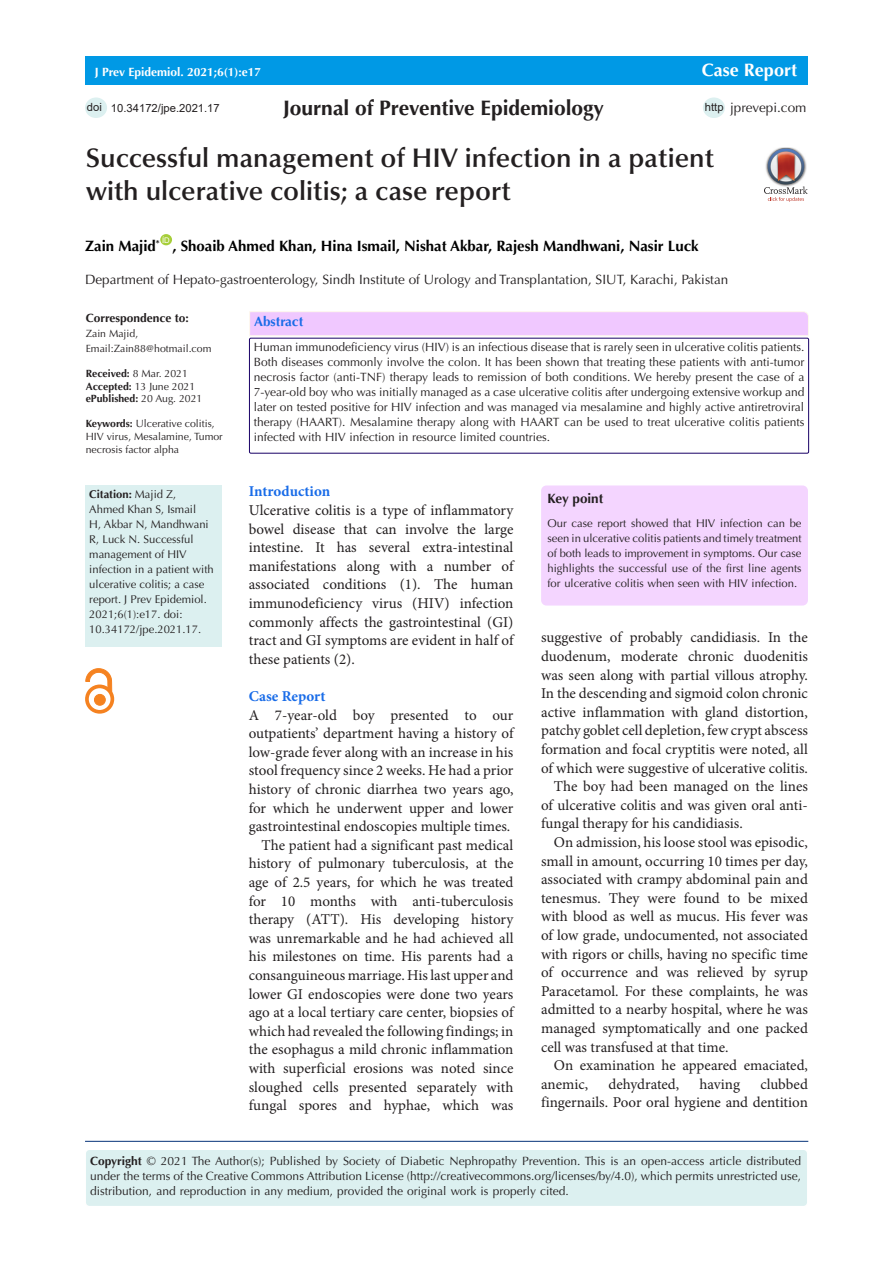
<style>
.page{position:relative;width:893px;height:1263px;background:#fff}
.page>*{position:absolute;margin:0;border:0;box-sizing:border-box;transform-origin:0 0}
.t1{font:600 27px/33px "Optima LT Std";color:#231f20}
.t2{font:700 21px "Optima LT Std";color:#231f20}
.t3{font:700 18px "Optima LT Std";color:#fff}
.t4{font:15px/18.6px "Minion Pro";color:#231f20;text-align:justify}
.t5{font:700 15px "Optima LT Std";color:#000}
.t6{font:700 15px "Minion Pro";color:#196ce8}
.t7{font:13.5px "Optima LT Std";color:#231f20}
.t8{font:700 13.5px "Optima LT Std";color:#196ce8}
.t9{font:700 13.5px "Optima LT Std";color:#231f20}
.t10{font:12px/15px "Optima LT Std";color:#231f20;text-align:justify}
.t11{font:700 12px "Optima LT Std";color:#fff}
.t12{font:700 12px "Optima LT Std";color:#231f20}
.t13{font:11.25px/15px "Optima LT Std";color:#231f20}
.t14{font:11.25px "Arial";color:#231f20}
.t15{font:10.5px/12.6px "Optima LT Std";color:#231f20}
.t16{font:700 10.5px "Optima LT Std";color:#231f20}
.t17{font:7.8px "Arial";color:#fff}
.s1{font-weight:400}
.s2{font-weight:700}
</style>
<div class="page">
<hr style="left:85px;top:1141px;width:723px;height:1px;background:#053278">
<div style="left:85px;top:1149px;width:723px;height:57px;background:#dcf0f0;border-radius:4px"></div>
<div style="left:84px;top:1148px;width:724px;height:59px;border:2px solid #fff;border-radius:4px"></div>
<div style="left:85px;top:56px;width:723px;height:29px;background:#0099e5"></div>
<div style="left:160px;top:234px;width:12px;height:11px;background:#a6ce39;border-radius:50%"></div>
<div style="left:249px;top:338px;width:560px;height:115px;border:1px solid #190066"></div>
<svg style="left:249px;top:311px;width:560px;height:25px;background:#f1cbfd"></svg>
<div style="left:94px;top:694px;width:11px;height:11px;background:#f58220;border-radius:50%"></div>
<div style="left:94px;top:694px;width:11px;height:11px;border:1px solid #f58220;border-radius:50%"></div>
<div style="left:85px;top:684px;width:29px;height:30px;border:4px solid #f58220;border-radius:50%"></div>
<svg style="left:86px;top:668px;width:26px;height:25px"></svg>
<div style="left:85px;top:485px;width:136px;height:162px;background:#dcf0f0"></div>
<div style="left:703px;top:97px;width:22px;height:21px;background:#dcf0f0;border-radius:50%"></div>
<div style="left:541px;top:485px;width:267px;height:120px;background:#f4d5ff;border-radius:5px"></div>
<div style="left:85px;top:97px;width:22px;height:21px;background:#dcf0f0;border-radius:50%"></div>
<img style="left:780px;top:147px;width:12px;height:1px">
<svg style="left:764px;top:148px;width:44px;height:54px"></svg>
<p class="t11" style="left:95px;top:65px;width:168px">J Prev Epidemiol. 2021;6(1):e17</p>
<p class="t3" style="left:702px;top:59px;width:97px">Case Report</p>
<p class="t2" style="left:283px;top:95px;width:322px">Journal of Preventive Epidemiology</p>
<p class="t14" style="left:87px;top:99px;width:17px">doi</p>
<p class="t14" style="left:111px;top:100px;width:110px">10.34172/jpe.2021.17</p>
<p class="t14" style="left:705px;top:99px;width:20px">http</p>
<p class="t7" style="left:730px;top:100px;width:78px">jprevepi.com</p>
<p class="t1" style="left:86px;top:142px;width:629px">Successful management of HIV infection in a patient with ulcerative colitis; a case report</p>
<p class="t5" style="left:85px;top:237px;width:76px">Zain Majid<sup>*</sup></p>
<p class="t17" style="left:162px;top:235px;width:9px">ID</p>
<p class="t5" style="left:172px;top:237px;width:528px">, Shoaib Ahmed Khan, Hina Ismail, Nishat Akbar, Rajesh Mandhwani, Nasir Luck</p>
<p class="t7" style="left:85px;top:272px;width:645px">Department of Hepato-gastroenterology, Sindh Institute of Urology and Transplantation, SIUT, Karachi, Pakistan</p>
<p class="t12" style="left:86px;top:311px;width:105px">Correspondence to:</p>
<p class="t15" style="left:86px;top:327px;width:54px">Zain Majid,</p>
<p class="t15" style="left:86px;top:342px;width:127px">Email:Zain88@hotmail.com</p>
<p class="t16" style="left:86px;top:367px;width:104px">Received: <span class="s1">8 Mar. 2021</span></p>
<p class="t15" style="left:86px;top:380px;width:111px"><span class="s2">Accepted:</span> 13 June 2021</p>
<p class="t16" style="left:86px;top:392px;width:118px">ePublished: <span class="s1">20 Aug. 2021</span></p>
<p class="t15" style="left:86px;top:418px;width:139px"><span class="s2">Keywords:</span> Ulcerative colitis,<br>HIV virus, Mesalamine, Tumor necrosis factor alpha</p>
<p class="t8" style="left:254px;top:314px;width:51px">Abstract</p>
<p class="t10" style="left:254px;top:340px;width:552px">Human immunodeficiency virus (HIV) is an infectious disease that is rarely seen in ulcerative colitis patients.<br>Both diseases commonly involve the colon. It has been shown that treating these patients with anti-tumor necrosis factor (anti-TNF) therapy leads to remission of both conditions. We hereby present the case of a 7-year-old boy who was initially managed as a case ulcerative colitis after undergoing extensive workup and later on tested positive for HIV infection and was managed via mesalamine and highly active antiretroviral therapy (HAART). Mesalamine therapy along with HAART can be used to treat ulcerative colitis patients infected with HIV infection in resource limited countries.</p>
<p class="t13" style="left:89px;top:487px;width:126px"><span class="s2">Citation:</span> Majid Z,<br>Ahmed Khan S, Ismail<br>H, Akbar N, Mandhwani<br>R, Luck N. Successful management of HIV infection in a patient with ulcerative colitis; a case report. J Prev Epidemiol.<br>2021;6(1):e17. doi:<br>10.34172/jpe.2021.17.</p>
<p class="t6" style="left:249px;top:481px;width:83px">Introduction</p>
<p class="t4" style="left:249px;top:501px;width:266px">Ulcerative colitis is a type of inflammatory bowel disease that can involve the large intestine. It has several extra-intestinal manifestations along with a number of associated conditions (1). The human immunodeficiency virus (HIV) infection commonly affects the gastrointestinal (GI) tract and GI symptoms are evident in half of these patients (2).</p>
<p class="t6" style="left:249px;top:686px;width:78px">Case Report</p>
<p class="t4" style="left:249px;top:706px;width:266px">A 7-year-old boy presented to our outpatients’ department having a history of low-grade fever along with an increase in his stool frequency since 2 weeks. He had a prior history of chronic diarrhea two years ago, for which he underwent upper and lower gastrointestinal endoscopies multiple times.</p>
<p class="t4" style="left:249px;top:836px;width:266px;text-indent:13px">The patient had a significant past medical history of pulmonary tuberculosis, at the age of 2.5 years, for which he was treated for 10 months with anti-tuberculosis therapy (ATT). His developing history was unremarkable and he had achieved all his milestones on time. His parents had a consanguineous marriage. His last upper and lower GI endoscopies were done two years ago at a local tertiary care center, biopsies of which had revealed the following findings; in the esophagus a mild chronic inflammation with superficial erosions was noted since sloughed cells presented separately with fungal spores and hyphae, which was</p>
<p class="t9" style="left:547px;top:491px;width:57px">Key point</p>
<p class="t13" style="left:547px;top:516px;width:256px;text-align:justify">Our case report showed that HIV infection can be seen in ulcerative colitis patients and timely treatment of both leads to improvement in symptoms. Our case highlights the successful use of the first line agents for ulcerative colitis when seen with HIV infection.</p>
<p class="t4" style="left:541px;top:628px;width:268px">suggestive of probably candidiasis. In the</p>
<p class="t4" style="left:541px;top:647px;width:268px">duodenum, moderate chronic duodenitis</p>
<p class="t4" style="left:541px;top:666px;width:268px">was seen along with partial villous atrophy.</p>
<p class="t4" style="left:541px;top:684px;width:268px">In the descending and sigmoid colon chronic</p>
<p class="t4" style="left:541px;top:703px;width:268px">active inflammation with gland distortion,</p>
<p class="t4" style="left:541px;top:721px;width:268px">patchy goblet cell depletion, few crypt abscess</p>
<p class="t4" style="left:541px;top:740px;width:268px">formation and focal cryptitis were noted, all</p>
<p class="t4" style="left:541px;top:759px;width:268px">of which were suggestive of ulcerative colitis.</p>
<p class="t4" style="left:554px;top:777px;width:256px">The boy had been managed on the lines</p>
<p class="t4" style="left:541px;top:796px;width:268px">of ulcerative colitis and was given oral anti-</p>
<p class="t4" style="left:541px;top:814px;width:203px">fungal therapy for his candidiasis.</p>
<p class="t4" style="left:554px;top:833px;width:256px">On admission, his loose stool was episodic,</p>
<p class="t4" style="left:541px;top:852px;width:268px">small in amount, occurring 10 times per day,</p>
<p class="t4" style="left:541px;top:870px;width:268px">associated with crampy abdominal pain and</p>
<p class="t4" style="left:541px;top:889px;width:268px">tenesmus. They were found to be mixed</p>
<p class="t4" style="left:541px;top:907px;width:268px">with blood as well as mucus. His fever was</p>
<p class="t4" style="left:541px;top:926px;width:268px">of low grade, undocumented, not associated</p>
<p class="t4" style="left:541px;top:945px;width:268px">with rigors or chills, having no specific time</p>
<p class="t4" style="left:541px;top:963px;width:268px">of occurrence and was relieved by syrup</p>
<p class="t4" style="left:541px;top:982px;width:268px">Paracetamol. For these complaints, he was</p>
<p class="t4" style="left:541px;top:1000px;width:268px">admitted to a nearby hospital, where he was</p>
<p class="t4" style="left:541px;top:1019px;width:268px">managed symptomatically and one packed</p>
<p class="t4" style="left:541px;top:1038px;width:189px">cell was transfused at that time.</p>
<p class="t4" style="left:554px;top:1056px;width:256px">On examination he appeared emaciated,</p>
<p class="t4" style="left:541px;top:1075px;width:49px">anemic,</p>
<p class="t4" style="left:609px;top:1075px;width:72px">dehydrated,</p>
<p class="t4" style="left:700px;top:1075px;width:42px">having</p>
<p class="t4" style="left:541px;top:1075px;width:268px;text-align:right">clubbed<br>fingernails. Poor oral hygiene and dentition</p>
<p class="t10" style="left:90px;top:1153px;width:713px"><span class="s2">Copyright</span> © 2021 The Author(s); Published by Society of Diabetic Nephropathy Prevention. This is an open-access article distributed under the terms of the Creative Commons Attribution License (http://creativecommons.org/licenses/by/4.0), which permits unrestricted use, distribution, and reproduction in any medium, provided the original work is properly cited.</p>
</div>
